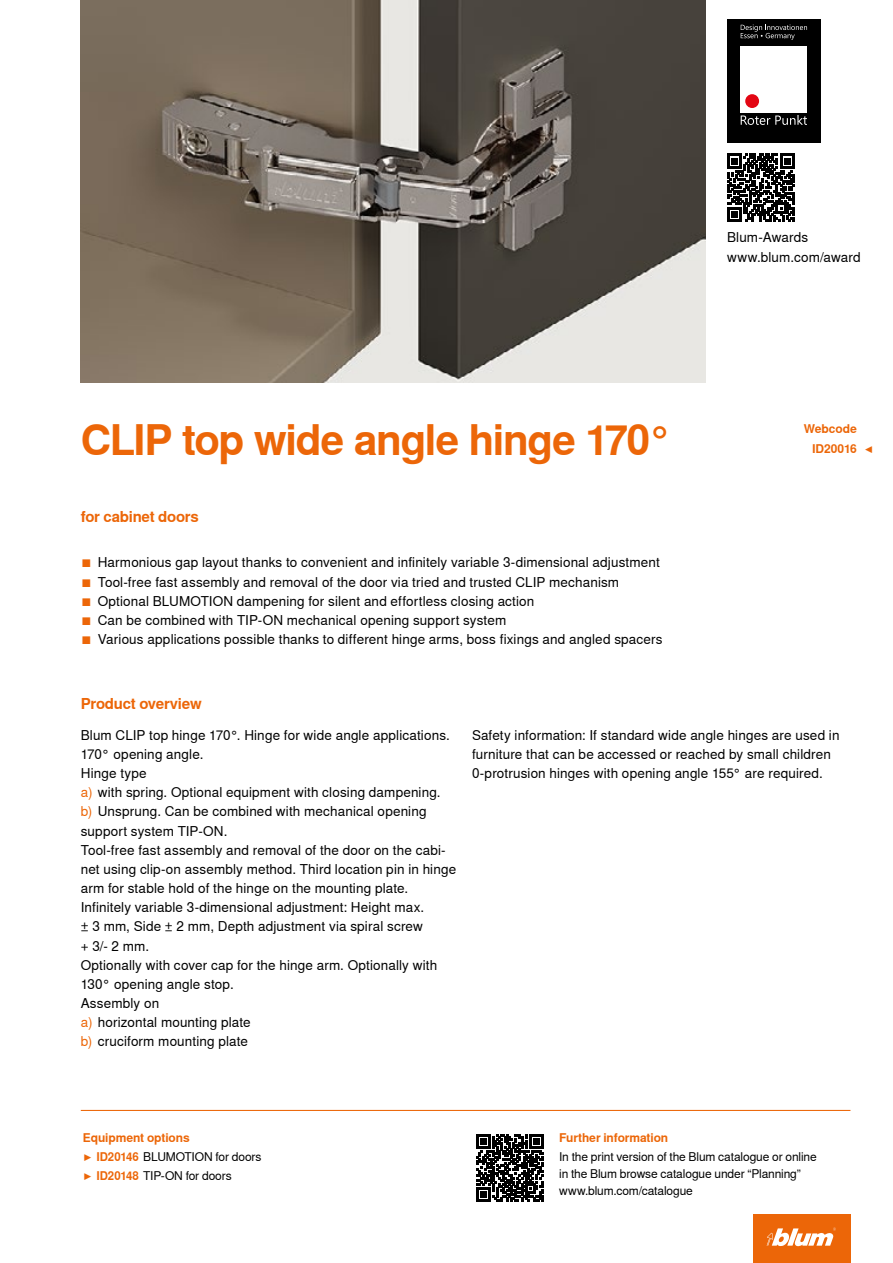
<style>
.page{position:relative;width:893px;height:1263px;background:#fff}
.page>*{position:absolute;margin:0;border:0;box-sizing:border-box;transform-origin:0 0}
.CB_AF_Ueber_Tit2{font:700 42px "Nimbus Sans Global";letter-spacing:-.03em;color:#ec6608}
.CB_AF_Ueber_Ber1o_li{font:700 15px "Nimbus Sans Global";letter-spacing:-.015em;color:#ec6608}
.CB_AF_FliesIMG_li{font:13.5px/19.2px "Nimbus Sans Global";letter-spacing:.01em;color:#000}
.CB_AF_Bes_IMG9{font:13.5px "Nimbus Sans Global";letter-spacing:.01em;color:#000}
.CB_AF_Fliess_li{font:12px "Nimbus Sans Global";letter-spacing:-.01em;color:#000}
.CB_AF_Ueber_Ber2o_li{font:12px "Nimbus Sans Global";letter-spacing:-.01em;color:#000}
.CB_AF_Ueber_Ber2o_li-2{font:700 12px "Nimbus Sans Global";letter-spacing:-.01em;color:#ec6608}
.CB_AF_Ueber_Ber2o_re{font:700 12px "Nimbus Sans Global";letter-spacing:-.005em;color:#ec6608}
.s1{color:#ec6608}
.s2{font-weight:700;color:#ec6608}
</style>
<div class="page">
<img style="left:81px;top:0;width:625px;height:383px">
<div style="left:727px;top:19px;width:94px;height:123px;background:#000"></div>
<div style="left:741px;top:46px;width:66px;height:67px;background:#fff"></div>
<div style="left:745px;top:94px;width:14px;height:14px;background:#e30613;border-radius:50%"></div>
<svg style="left:741px;top:25px;width:66px;height:15px"></svg>
<svg style="left:741px;top:115px;width:66px;height:10px"></svg>
<div style="left:753px;top:1214px;width:97px;height:49px;background:#ec6608"></div>
<svg style="left:767px;top:1227px;width:69px;height:19px"></svg>
<svg style="left:727px;top:153px;width:68px;height:69px"></svg>
<svg style="left:727px;top:154px;width:67px;height:67px"></svg>
<hr style="left:81px;top:1110px;width:769px;height:1px;background:#ec6608">
<svg style="left:476px;top:1134px;width:67px;height:67px"></svg>
<p class="CB_AF_FliesIMG_li" style="left:727px;top:228px;width:83px">Blum-Awards</p>
<p class="CB_AF_FliesIMG_li" style="left:727px;top:247px;width:135px">www.blum.com/award</p>
<p class="CB_AF_Ueber_Tit2" style="left:81px;top:416px;width:593px">CLIP top wide angle hinge 170°</p>
<p class="CB_AF_Ueber_Ber1o_li" style="left:81px;top:508px;width:120px">for cabinet doors</p>
<p class="CB_AF_Bes_IMG9" style="left:81px;top:555px;width:580px"><span class="s1">■</span> Harmonious gap layout thanks to convenient and infinitely variable 3-dimensional adjustment</p>
<p class="CB_AF_Bes_IMG9" style="left:81px;top:574px;width:540px"><span class="s1">■</span> Tool-free fast assembly and removal of the door via tried and trusted CLIP mechanism</p>
<p class="CB_AF_Bes_IMG9" style="left:81px;top:593px;width:455px"><span class="s1">■</span> Optional BLUMOTION dampening for silent and effortless closing action</p>
<p class="CB_AF_Bes_IMG9" style="left:81px;top:612px;width:427px"><span class="s1">■</span> Can be combined with TIP-ON mechanical opening support system</p>
<p class="CB_AF_Bes_IMG9" style="left:81px;top:631px;width:583px"><span class="s1">■</span> Various applications possible thanks to different hinge arms, boss fixings and angled spacers</p>
<p class="CB_AF_Ueber_Ber1o_li" style="left:81px;top:695px;width:122px">Product overview</p>
<p class="CB_AF_Ueber_Ber2o_re" style="left:804px;top:422px;width:55px">Webcode</p>
<p class="CB_AF_Ueber_Ber2o_re" style="left:812px;top:441px;width:46px">ID20016</p>
<p class="CB_AF_Ueber_Ber2o_re" style="left:865px;top:441px;width:11px">◀</p>
<p class="CB_AF_FliesIMG_li" style="left:81px;top:725px;width:371px">Blum CLIP top hinge 170°. Hinge for wide angle applications.<br>170° opening angle.</p>
<p class="CB_AF_FliesIMG_li" style="left:81px;top:764px;width:67px">Hinge type</p>
<p class="CB_AF_FliesIMG_li" style="left:81px;top:783px;width:361px"><span class="s1">a)</span> with spring. Optional equipment with closing dampening.</p>
<p class="CB_AF_FliesIMG_li" style="left:81px;top:802px;width:347px"><span class="s1">b)</span> Unsprung. Can be combined with mechanical opening support system TIP-ON.</p>
<p class="CB_AF_FliesIMG_li" style="left:81px;top:840px;width:377px">Tool-free fast assembly and removal of the door on the cabi&shy;net using clip-on assembly method. Third location pin in hinge arm for stable hold of the hinge on the mounting plate.</p>
<p class="CB_AF_FliesIMG_li" style="left:81px;top:898px;width:345px;text-align:justify">Infinitely variable 3-dimensional adjustment: Height max. ± 3 mm, Side ± 2 mm, Depth adjustment via spiral screw + 3/- 2 mm.</p>
<p class="CB_AF_FliesIMG_li" style="left:81px;top:955px;width:358px">Optionally with cover cap for the hinge arm. Optionally with<br>130° opening angle stop.</p>
<p class="CB_AF_FliesIMG_li" style="left:81px;top:994px;width:80px">Assembly on</p>
<p class="CB_AF_FliesIMG_li" style="left:81px;top:1013px;width:171px"><span class="s1">a)</span> horizontal mounting plate</p>
<p class="CB_AF_FliesIMG_li" style="left:81px;top:1032px;width:169px"><span class="s1">b)</span> cruciform mounting plate</p>
<p class="CB_AF_FliesIMG_li" style="left:472px;top:725px;width:369px">Safety information: If standard wide angle hinges are used in furniture that can be accessed or reached by small children<br>0-protrusion hinges with opening angle 155° are required.</p>
<p class="CB_AF_Ueber_Ber2o_li-2" style="left:83px;top:1130px;width:108px">Equipment options</p>
<p class="CB_AF_Ueber_Ber2o_li" style="left:83px;top:1149px;width:180px"><span class="s1">▶</span> <span class="s2">ID20146</span> BLUMOTION for doors</p>
<p class="CB_AF_Ueber_Ber2o_li" style="left:83px;top:1169px;width:150px"><span class="s1">▶</span> <span class="s2">ID20148</span> TIP-ON for doors</p>
<p class="CB_AF_Ueber_Ber2o_li-2" style="left:559px;top:1130px;width:111px">Further information</p>
<p class="CB_AF_Fliess_li" style="left:559px;top:1149px;width:259px">In the print version of the Blum catalogue or online</p>
<p class="CB_AF_Fliess_li" style="left:559px;top:1166px;width:243px">in the Blum browse catalogue under “Planning”</p>
<p class="CB_AF_Fliess_li" style="left:559px;top:1183px;width:135px">www.blum.com/catalogue</p>
</div>
